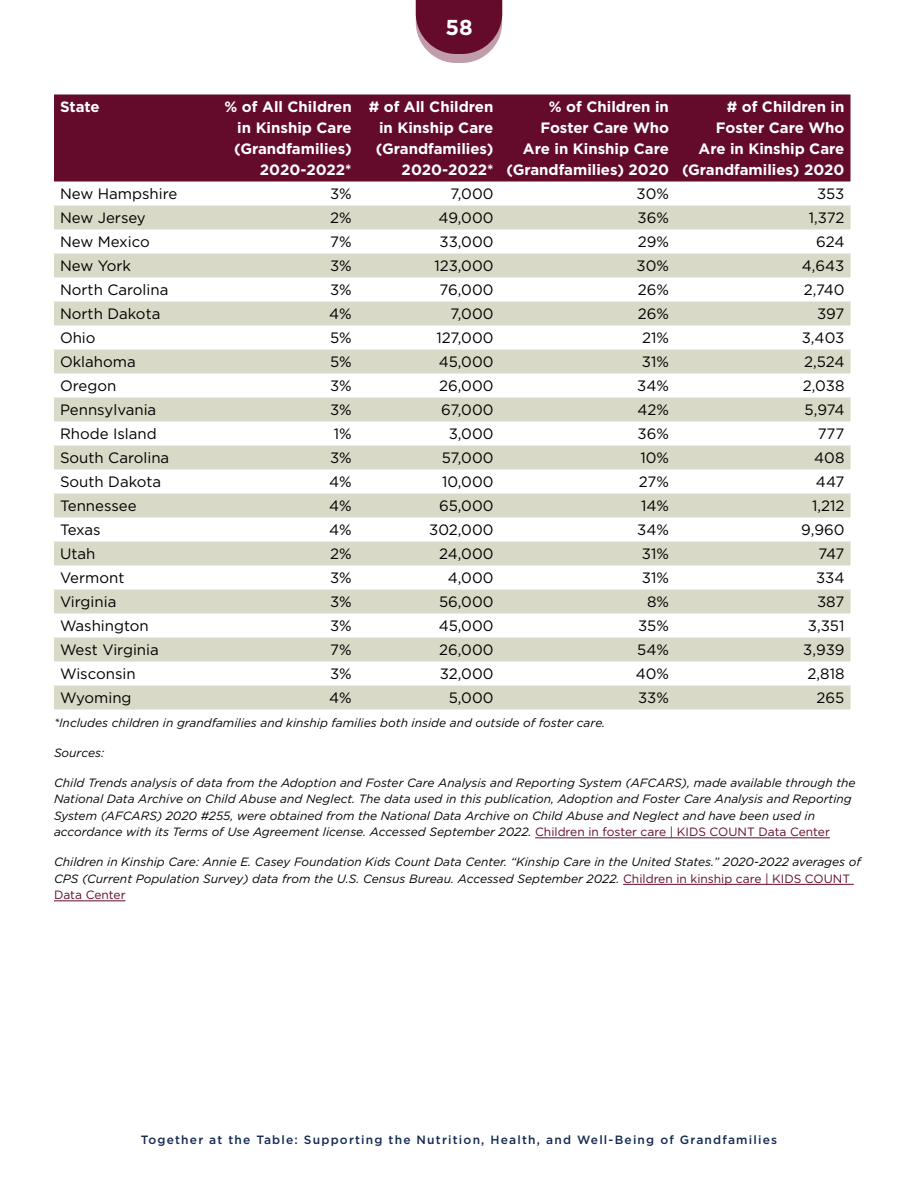
<style>
.page{position:relative;width:918px;height:1188px;background:#fff}
.page>*{position:absolute;margin:0;border:0;box-sizing:border-box;transform-origin:0 0}
.t1{font:700 21.6px "Gotham";color:#fff}
.t2{font:15px "Gotham";color:#000}
.t3{font:700 15px/21px "Gotham";color:#fff;text-align:right}
.t4{font:italic 12px/16.5px "Gotham";color:#000}
.t5{font:500 12px "Gotham";letter-spacing:.1em;color:#152a52}
.s1{font-style:normal;color:#640a2b}
</style>
<div class="page">
<svg style="left:416px;top:0;width:86px;height:63px;background:#853e58"></svg>
<hr style="left:535px;top:838px;width:295px;height:1px;background:#640a2b">
<hr style="left:623px;top:884px;width:231px;height:1px;background:#640a2b">
<hr style="left:54px;top:901px;width:72px;height:1px;background:#640a2b">
<div style="left:54px;top:94px;width:796px;height:88px;background:#640a2b"></div>
<svg style="left:54px;top:206px;width:796px;height:503px;fill:#d8dac7"></svg>
<h1 class="t1" style="left:445px;top:13px;width:29px">58</h1>
<p class="t3" style="left:60px;top:97px;width:41px">State</p>
<p class="t3" style="left:225px;top:97px;width:129px">% of All Children in Kinship Care (Grandfamilies)<br>2020-2022*</p>
<p class="t3" style="left:369px;top:97px;width:126px"># of All Children in Kinship Care (Grandfamilies)<br>2020-2022*</p>
<p class="t3" style="left:507px;top:97px;width:164px">% of Children in<br>Foster Care Who<br>Are in Kinship Care (Grandfamilies) 2020</p>
<p class="t3" style="left:682px;top:97px;width:164px"># of Children in<br>Foster Care Who<br>Are in Kinship Care (Grandfamilies) 2020</p>
<p class="t2" style="left:60px;top:185px;width:119px">New Hampshire</p>
<p class="t2" style="left:330px;top:185px;width:23px">3%</p>
<p class="t2" style="left:451px;top:185px;width:44px">7,000</p>
<p class="t2" style="left:637px;top:185px;width:34px">30%</p>
<p class="t2" style="left:817px;top:185px;width:29px">353</p>
<p class="t2" style="left:60px;top:209px;width:87px">New Jersey</p>
<p class="t2" style="left:330px;top:209px;width:23px">2%</p>
<p class="t2" style="left:438px;top:209px;width:57px">49,000</p>
<p class="t2" style="left:638px;top:209px;width:33px">36%</p>
<p class="t2" style="left:809px;top:209px;width:37px">1,372</p>
<p class="t2" style="left:60px;top:233px;width:91px">New Mexico</p>
<p class="t2" style="left:330px;top:233px;width:23px">7%</p>
<p class="t2" style="left:440px;top:233px;width:55px">33,000</p>
<p class="t2" style="left:638px;top:233px;width:33px">29%</p>
<p class="t2" style="left:816px;top:233px;width:30px">624</p>
<p class="t2" style="left:60px;top:257px;width:73px">New York</p>
<p class="t2" style="left:330px;top:257px;width:23px">3%</p>
<p class="t2" style="left:434px;top:257px;width:61px">123,000</p>
<p class="t2" style="left:637px;top:257px;width:34px">30%</p>
<p class="t2" style="left:802px;top:257px;width:44px">4,643</p>
<p class="t2" style="left:60px;top:281px;width:110px">North Carolina</p>
<p class="t2" style="left:330px;top:281px;width:23px">3%</p>
<p class="t2" style="left:440px;top:281px;width:55px">76,000</p>
<p class="t2" style="left:638px;top:281px;width:33px">26%</p>
<p class="t2" style="left:804px;top:281px;width:42px">2,740</p>
<p class="t2" style="left:60px;top:305px;width:102px">North Dakota</p>
<p class="t2" style="left:329px;top:305px;width:24px">4%</p>
<p class="t2" style="left:451px;top:305px;width:44px">7,000</p>
<p class="t2" style="left:638px;top:305px;width:33px">26%</p>
<p class="t2" style="left:817px;top:305px;width:29px">397</p>
<p class="t2" style="left:60px;top:329px;width:37px">Ohio</p>
<p class="t2" style="left:330px;top:329px;width:23px">5%</p>
<p class="t2" style="left:436px;top:329px;width:59px">127,000</p>
<p class="t2" style="left:642px;top:329px;width:28px">21%</p>
<p class="t2" style="left:802px;top:329px;width:44px">3,403</p>
<p class="t2" style="left:60px;top:353px;width:77px">Oklahoma</p>
<p class="t2" style="left:330px;top:353px;width:23px">5%</p>
<p class="t2" style="left:439px;top:353px;width:56px">45,000</p>
<p class="t2" style="left:642px;top:353px;width:29px">31%</p>
<p class="t2" style="left:804px;top:353px;width:42px">2,524</p>
<p class="t2" style="left:60px;top:377px;width:58px">Oregon</p>
<p class="t2" style="left:330px;top:377px;width:23px">3%</p>
<p class="t2" style="left:439px;top:377px;width:56px">26,000</p>
<p class="t2" style="left:637px;top:377px;width:33px">34%</p>
<p class="t2" style="left:803px;top:377px;width:43px">2,038</p>
<p class="t2" style="left:60px;top:401px;width:98px">Pennsylvania</p>
<p class="t2" style="left:330px;top:401px;width:23px">3%</p>
<p class="t2" style="left:441px;top:401px;width:54px">67,000</p>
<p class="t2" style="left:637px;top:401px;width:33px">42%</p>
<p class="t2" style="left:805px;top:401px;width:41px">5,974</p>
<p class="t2" style="left:60px;top:425px;width:98px">Rhode Island</p>
<p class="t2" style="left:334px;top:425px;width:19px">1%</p>
<p class="t2" style="left:449px;top:425px;width:46px">3,000</p>
<p class="t2" style="left:638px;top:425px;width:33px">36%</p>
<p class="t2" style="left:818px;top:425px;width:28px">777</p>
<p class="t2" style="left:60px;top:449px;width:111px">South Carolina</p>
<p class="t2" style="left:330px;top:449px;width:23px">3%</p>
<p class="t2" style="left:442px;top:449px;width:53px">57,000</p>
<p class="t2" style="left:640px;top:449px;width:30px">10%</p>
<p class="t2" style="left:814px;top:449px;width:32px">408</p>
<p class="t2" style="left:60px;top:473px;width:103px">South Dakota</p>
<p class="t2" style="left:329px;top:473px;width:24px">4%</p>
<p class="t2" style="left:442px;top:473px;width:53px">10,000</p>
<p class="t2" style="left:639px;top:473px;width:32px">27%</p>
<p class="t2" style="left:816px;top:473px;width:30px">447</p>
<p class="t2" style="left:60px;top:497px;width:78px">Tennessee</p>
<p class="t2" style="left:329px;top:497px;width:24px">4%</p>
<p class="t2" style="left:439px;top:497px;width:56px">65,000</p>
<p class="t2" style="left:641px;top:497px;width:29px">14%</p>
<p class="t2" style="left:812px;top:497px;width:34px">1,212</p>
<p class="t2" style="left:60px;top:521px;width:42px">Texas</p>
<p class="t2" style="left:329px;top:521px;width:24px">4%</p>
<p class="t2" style="left:429px;top:521px;width:66px">302,000</p>
<p class="t2" style="left:637px;top:521px;width:33px">34%</p>
<p class="t2" style="left:801px;top:521px;width:45px">9,960</p>
<p class="t2" style="left:60px;top:545px;width:37px">Utah</p>
<p class="t2" style="left:330px;top:545px;width:23px">2%</p>
<p class="t2" style="left:439px;top:545px;width:56px">24,000</p>
<p class="t2" style="left:642px;top:545px;width:29px">31%</p>
<p class="t2" style="left:818px;top:545px;width:28px">747</p>
<p class="t2" style="left:60px;top:569px;width:66px">Vermont</p>
<p class="t2" style="left:330px;top:569px;width:23px">3%</p>
<p class="t2" style="left:448px;top:569px;width:47px">4,000</p>
<p class="t2" style="left:642px;top:569px;width:29px">31%</p>
<p class="t2" style="left:816px;top:569px;width:30px">334</p>
<p class="t2" style="left:60px;top:593px;width:58px">Virginia</p>
<p class="t2" style="left:330px;top:593px;width:23px">3%</p>
<p class="t2" style="left:439px;top:593px;width:56px">56,000</p>
<p class="t2" style="left:647px;top:593px;width:23px">8%</p>
<p class="t2" style="left:817px;top:593px;width:29px">387</p>
<p class="t2" style="left:60px;top:617px;width:90px">Washington</p>
<p class="t2" style="left:330px;top:617px;width:23px">3%</p>
<p class="t2" style="left:439px;top:617px;width:56px">45,000</p>
<p class="t2" style="left:638px;top:617px;width:32px">35%</p>
<p class="t2" style="left:808px;top:617px;width:38px">3,351</p>
<p class="t2" style="left:60px;top:641px;width:100px">West Virginia</p>
<p class="t2" style="left:330px;top:641px;width:23px">7%</p>
<p class="t2" style="left:439px;top:641px;width:56px">26,000</p>
<p class="t2" style="left:637px;top:641px;width:33px">54%</p>
<p class="t2" style="left:803px;top:641px;width:43px">3,939</p>
<p class="t2" style="left:60px;top:665px;width:77px">Wisconsin</p>
<p class="t2" style="left:330px;top:665px;width:23px">3%</p>
<p class="t2" style="left:440px;top:665px;width:55px">32,000</p>
<p class="t2" style="left:636px;top:665px;width:35px">40%</p>
<p class="t2" style="left:808px;top:665px;width:38px">2,818</p>
<p class="t2" style="left:60px;top:689px;width:73px">Wyoming</p>
<p class="t2" style="left:329px;top:689px;width:24px">4%</p>
<p class="t2" style="left:449px;top:689px;width:46px">5,000</p>
<p class="t2" style="left:638px;top:689px;width:32px">33%</p>
<p class="t2" style="left:817px;top:689px;width:29px">265</p>
<p class="t4" style="left:54px;top:714px;width:553px">*Includes children in grandfamilies and kinship families both inside and outside of foster care.</p>
<p class="t4" style="left:54px;top:744px;width:52px">Sources:</p>
<p class="t4" style="left:54px;top:774px;width:803px">Child Trends analysis of data from the Adoption and Foster Care Analysis and Reporting System (AFCARS), made available through the National Data Archive on Child Abuse and Neglect. The data used in this publication, Adoption and Foster Care Analysis and Reporting System (AFCARS) 2020 #255, were obtained from the National Data Archive on Child Abuse and Neglect and have been used in accordance with its Terms of Use Agreement license. Accessed September 2022. <span class="s1">Children in foster care | KIDS COUNT Data Center</span></p>
<p class="t4" style="left:54px;top:853px;width:808px">Children in Kinship Care: Annie E. Casey Foundation Kids Count Data Center. “Kinship Care in the United States.” 2020-2022 averages of<br>CPS (Current Population Survey) data from the U.S. Census Bureau. Accessed September 2022. <span class="s1">Children in kinship care | KIDS COUNT<br>Data Center</span></p>
<p class="t5" style="left:141px;top:1132px;width:638px">Together at the Table: Supporting the Nutrition, Health, and Well-Being of Grandfamilies</p>
</div>
